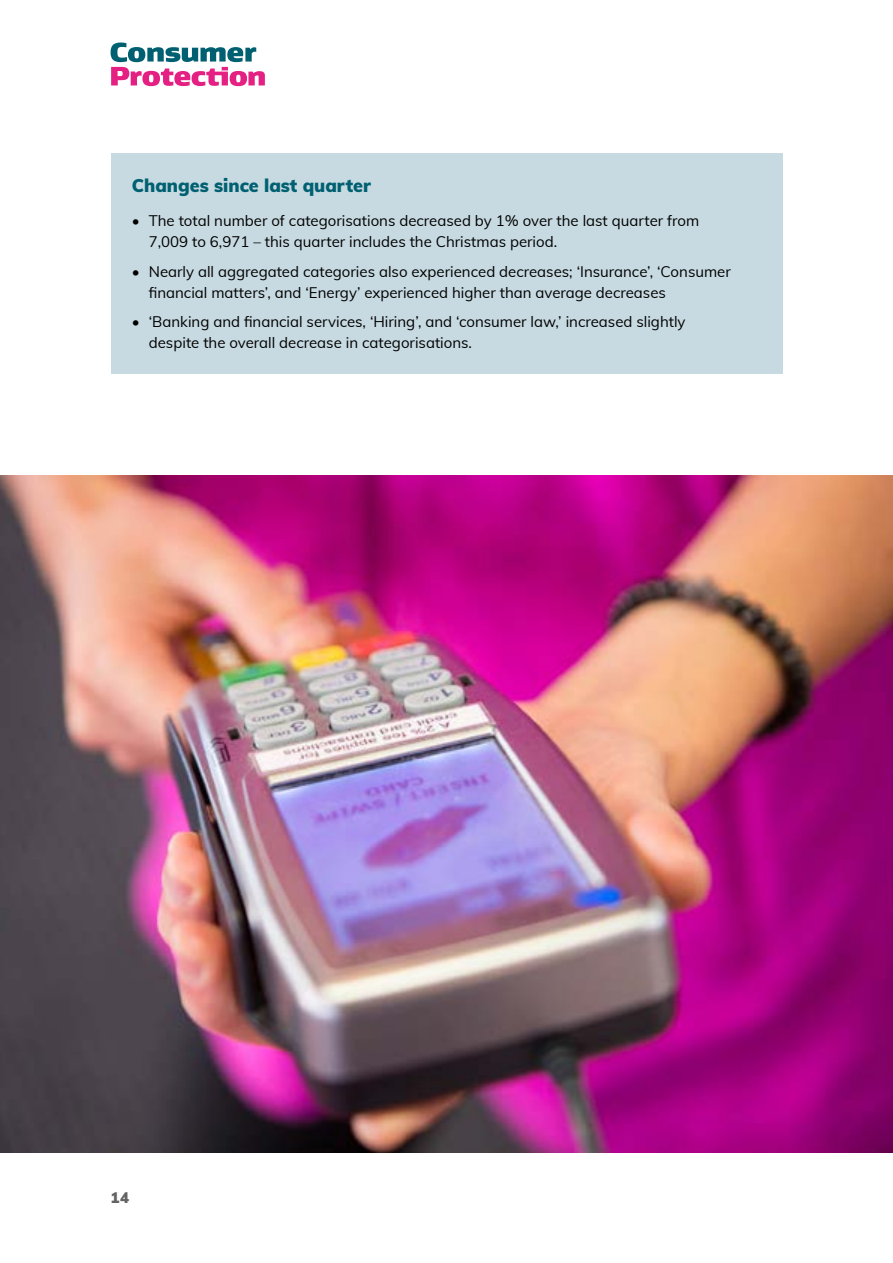
<style>
.page{position:relative;width:893px;height:1263px;background:#fff}
.page>*{position:absolute;margin:0;border:0;box-sizing:border-box;transform-origin:0 0}
.Heading_2{font:900 18px "Muli";color:#006071}
.t1{font:15px/21px "Muli";color:#000}
.t2{font:900 15px "Muli";color:#646363}
</style>
<div class="page">
<svg style="left:111px;top:43px;width:154px;height:43px"></svg>
<div style="left:111px;top:153px;width:671px;height:221px;background:#c7dae1"></div>
<img style="left:0;top:475px;width:893px;height:677px">
<p class="Heading_2" style="left:132px;top:173px;width:241px">Changes since last quarter</p>
<p class="t1" style="left:149px;top:210px;width:552px;text-indent:-17px">• The total number of categorisations decreased by 1% over the last quarter from<br>7,009 to 6,971 – this quarter includes the Christmas period.</p>
<p class="t1" style="left:149px;top:260px;width:583px;text-indent:-17px">• Nearly all aggregated categories also experienced decreases; ‘Insurance’, ‘Consumer financial matters’, and ‘Energy’ experienced higher than average decreases</p>
<p class="t1" style="left:149px;top:311px;width:538px;text-indent:-17px">• ‘Banking and financial services, ‘Hiring’, and ‘consumer law,’ increased slightly despite the overall decrease in categorisations.</p>
<p class="t2" style="left:111px;top:1186px;width:20px">14</p>
</div>
